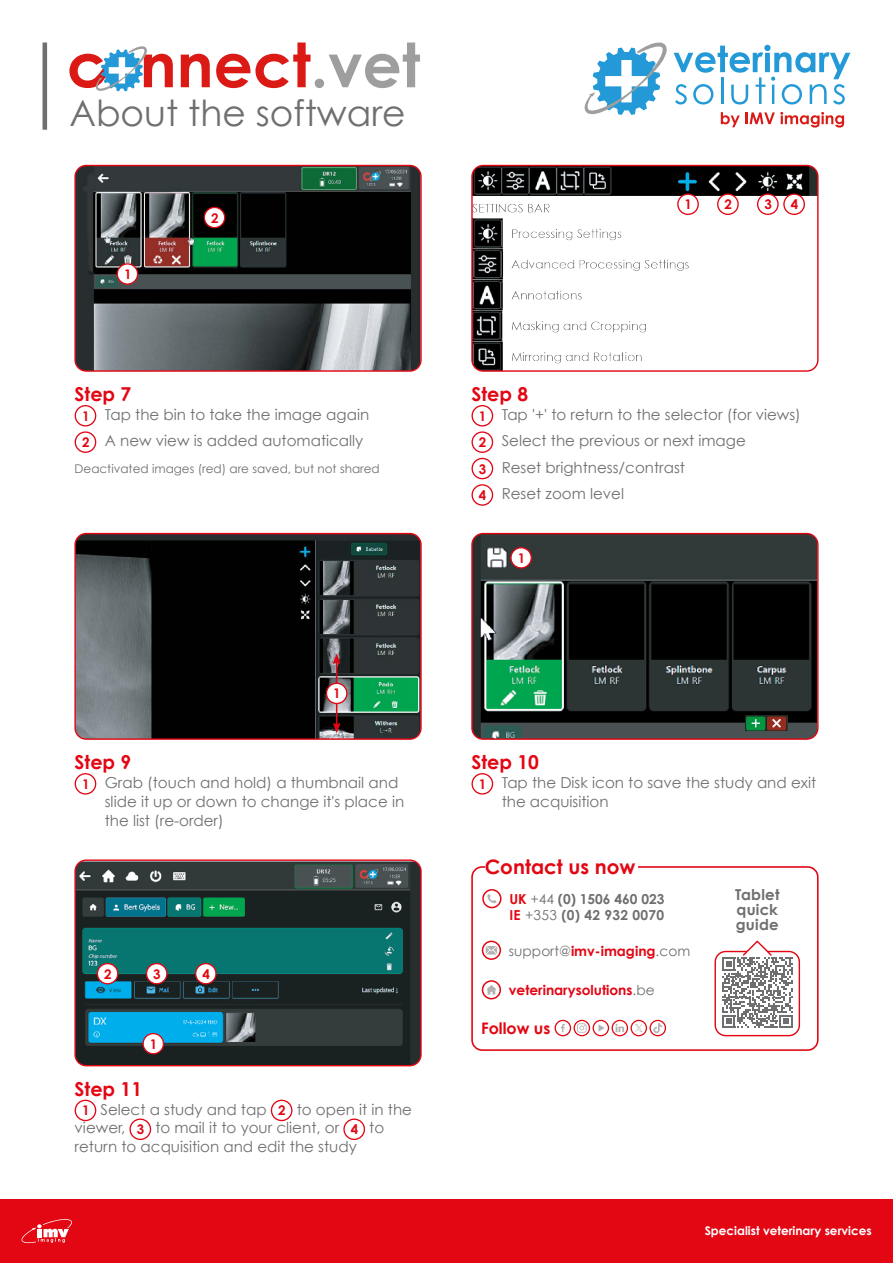
<style>
.page{position:relative;width:893px;height:1263px;background:#fff}
.page>*{position:absolute;margin:0;border:0;box-sizing:border-box;transform-origin:0 0}
.t1{font:36px "Century Gothic";color:#706f6f}
.t2{font:700 19.95px "Century Gothic";color:#e30613}
.t3{font:700 19.2px "Century Gothic";color:#e30613}
.t4{font:700 15.9px "Century Gothic";color:#e30613}
.t5{font:15.15px/18.9px "Century Gothic";color:#706f6f}
.t6{font:700 15px/15px "Century Gothic";letter-spacing:.015em;color:#706f6f;text-align:justify}
.t7{font:700 13.8px/16.5px "Century Gothic";color:#706f6f}
.t8{font:13.8px "Century Gothic";color:#706f6f}
.t9{font:700 13.8px "Century Gothic";color:#e30613}
.t10{font:700 13.35px "Century Gothic";color:#e30613}
.t11{font:12px "Century Gothic";color:#706f6f}
.t12{font:700 12px "Century Gothic";color:#fff}
.s1{font-weight:700;font-size:13.35px;color:#e30613}
.s2{color:#e30613}
.s3{font-weight:400}
.s4{font-weight:700;color:#e30613}
.s5{font-weight:400;color:#706f6f}
</style>
<div class="page">
<div style="left:0;top:1199px;width:893px;height:64px;background:#e30613"></div>
<svg style="left:21px;top:1219px;width:51px;height:24px"></svg>
<div style="left:471px;top:866px;width:348px;height:185px;border:2px solid #e30613;border-radius:10px"></div>
<svg style="left:721px;top:112px;width:19px;height:15px"></svg>
<svg style="left:746px;top:112px;width:98px;height:16px"></svg>
<svg style="left:674px;top:45px;width:176px;height:60px"></svg>
<svg style="left:584px;top:42px;width:83px;height:73px"></svg>
<hr style="left:43px;top:43px;width:4px;height:87px;background:#706f6f">
<svg style="left:181px;top:54px;width:29px;height:33px"></svg>
<svg style="left:216px;top:43px;width:204px;height:45px"></svg>
<svg style="left:69px;top:46px;width:104px;height:45px"></svg>
<div style="left:75px;top:1100px;width:21px;height:21px;border:1px solid #e30613;border-radius:50%"></div>
<div style="left:271px;top:1100px;width:21px;height:21px;border:1px solid #e30613;border-radius:50%"></div>
<div style="left:129px;top:1118px;width:22px;height:22px;border:1px solid #e30613;border-radius:50%"></div>
<div style="left:343px;top:1118px;width:22px;height:22px;border:1px solid #e30613;border-radius:50%"></div>
<img style="left:75px;top:861px;width:346px;height:205px">
<div style="left:74px;top:859px;width:348px;height:207px;border:1px solid #e30613;border-radius:11px"></div>
<div style="left:143px;top:1033px;width:20px;height:21px;background:#fff;border-radius:50%"></div>
<div style="left:142px;top:1033px;width:22px;height:21px;border:1px solid #e30613;border-radius:50%"></div>
<div style="left:97px;top:963px;width:21px;height:21px;background:#fff;border-radius:50%"></div>
<div style="left:97px;top:963px;width:21px;height:21px;border:1px solid #e30613;border-radius:50%"></div>
<div style="left:147px;top:963px;width:20px;height:21px;background:#fff;border-radius:50%"></div>
<div style="left:146px;top:963px;width:22px;height:21px;border:1px solid #e30613;border-radius:50%"></div>
<div style="left:196px;top:963px;width:20px;height:21px;background:#fff;border-radius:50%"></div>
<div style="left:195px;top:963px;width:22px;height:21px;border:1px solid #e30613;border-radius:50%"></div>
<div style="left:75px;top:405px;width:21px;height:21px;border:1px solid #e30613;border-radius:50%"></div>
<div style="left:75px;top:431px;width:21px;height:22px;border:1px solid #e30613;border-radius:50%"></div>
<img style="left:76px;top:165px;width:345px;height:205px">
<div style="left:74px;top:165px;width:348px;height:207px;border:1px solid #e30613;border-radius:11px"></div>
<div style="left:117px;top:264px;width:21px;height:20px;background:#fff;border-radius:50%"></div>
<div style="left:117px;top:263px;width:21px;height:22px;border:1px solid #e30613;border-radius:50%"></div>
<div style="left:204px;top:207px;width:21px;height:21px;background:#fff;border-radius:50%"></div>
<div style="left:204px;top:207px;width:21px;height:21px;border:1px solid #e30613;border-radius:50%"></div>
<img style="left:472px;top:165px;width:345px;height:205px">
<div style="left:471px;top:165px;width:348px;height:207px;border:1px solid #e30613;border-radius:11px"></div>
<div style="left:678px;top:194px;width:20px;height:20px;background:#fff;border-radius:50%"></div>
<div style="left:677px;top:193px;width:22px;height:22px;border:1px solid #e30613;border-radius:50%"></div>
<div style="left:758px;top:194px;width:20px;height:20px;background:#fff;border-radius:50%"></div>
<div style="left:757px;top:193px;width:22px;height:22px;border:1px solid #e30613;border-radius:50%"></div>
<div style="left:784px;top:194px;width:20px;height:20px;background:#fff;border-radius:50%"></div>
<div style="left:783px;top:193px;width:22px;height:22px;border:1px solid #e30613;border-radius:50%"></div>
<div style="left:718px;top:194px;width:20px;height:20px;background:#fff;border-radius:50%"></div>
<div style="left:717px;top:193px;width:22px;height:22px;border:1px solid #e30613;border-radius:50%"></div>
<div style="left:471px;top:405px;width:22px;height:21px;border:1px solid #e30613;border-radius:50%"></div>
<div style="left:471px;top:431px;width:22px;height:22px;border:1px solid #e30613;border-radius:50%"></div>
<div style="left:471px;top:458px;width:22px;height:21px;border:1px solid #e30613;border-radius:50%"></div>
<div style="left:471px;top:484px;width:22px;height:22px;border:1px solid #e30613;border-radius:50%"></div>
<img style="left:472px;top:534px;width:345px;height:204px">
<div style="left:471px;top:533px;width:348px;height:207px;border:1px solid #e30613;border-radius:11px"></div>
<div style="left:511px;top:548px;width:20px;height:20px;background:#fff;border-radius:50%"></div>
<div style="left:510px;top:547px;width:22px;height:22px;border:1px solid #e30613;border-radius:50%"></div>
<div style="left:471px;top:773px;width:22px;height:22px;border:1px solid #e30613;border-radius:50%"></div>
<img style="left:745px;top:715px;width:42px;height:16px">
<div style="left:75px;top:773px;width:21px;height:22px;border:1px solid #e30613;border-radius:50%"></div>
<img style="left:76px;top:534px;width:345px;height:204px">
<div style="left:74px;top:533px;width:348px;height:207px;border:1px solid #e30613;border-radius:11px"></div>
<hr style="left:336px;top:662px;width:1px;height:63px;background:#e30613">
<svg style="left:333px;top:653px;width:7px;height:11px"></svg>
<svg style="left:333px;top:723px;width:7px;height:10px"></svg>
<div style="left:326px;top:683px;width:21px;height:20px;background:#fff;border-radius:50%"></div>
<div style="left:326px;top:683px;width:21px;height:21px;border:1px solid #e30613;border-radius:50%"></div>
<svg style="left:482px;top:980px;width:19px;height:19px"></svg>
<svg style="left:482px;top:941px;width:19px;height:19px"></svg>
<svg style="left:482px;top:889px;width:19px;height:19px"></svg>
<svg style="left:555px;top:1020px;width:111px;height:16px"></svg>
<div style="left:485px;top:859px;width:152px;height:16px;background:#fff"></div>
<div style="left:714px;top:951px;width:86px;height:85px;border:1px solid #e30613;border-radius:11px"></div>
<svg style="left:722px;top:940px;width:71px;height:88px"></svg>
<h1 class="t1" style="left:69px;top:91px;width:337px">About the software</h1>
<p class="t10" style="left:124px;top:266px;width:9px">1</p>
<p class="t10" style="left:211px;top:209px;width:9px">2</p>
<p class="t3" style="left:75px;top:382px;width:58px">Step 7</p>
<p class="t5" style="left:82px;top:401px;width:289px;line-height:26.4px"><span class="s1">1</span> Tap the bin to take the image again<br><span class="s1">2</span> A new view is added automatically</p>
<p class="t11" style="left:75px;top:461px;width:307px">Deactivated images (red) are saved, but not shared</p>
<p class="t10" style="left:333px;top:685px;width:9px">1</p>
<p class="t3" style="left:75px;top:750px;width:58px">Step 9</p>
<p class="t5" style="left:105px;top:773px;width:301px;text-indent:-23px"><span class="s1">1</span> Grab (touch and hold) a thumbnail and slide it up or down to change it's place in the list (re-order)</p>
<p class="t10" style="left:104px;top:965px;width:9px">2</p>
<p class="t10" style="left:153px;top:965px;width:9px">3</p>
<p class="t10" style="left:202px;top:965px;width:9px">4</p>
<p class="t10" style="left:150px;top:1035px;width:9px">1</p>
<p class="t3" style="left:75px;top:1076px;width:69px">Step 11</p>
<p class="t5" style="left:75px;top:1099px;width:339px;text-indent:7px"><span class="s1">1</span> Select a study and tap <span class="s1">2</span> to open it in the viewer, <span class="s1">3</span> to mail it to your client, or <span class="s1">4</span> to return to acquisition and edit the study</p>
<p class="t10" style="left:685px;top:196px;width:9px">1</p>
<p class="t10" style="left:724px;top:196px;width:9px">2</p>
<p class="t10" style="left:764px;top:196px;width:9px">3</p>
<p class="t10" style="left:791px;top:196px;width:9px">4</p>
<p class="t3" style="left:471px;top:382px;width:58px">Step 8</p>
<p class="t5" style="left:479px;top:401px;width:323px;line-height:26.4px"><span class="s1">1</span> Tap '+' to return to the selector (for views)<br><span class="s1">2</span> Select the previous or next image<br><span class="s1">3</span> Reset brightness/contrast<br><span class="s1">4</span> Reset zoom level</p>
<p class="t10" style="left:518px;top:550px;width:9px">1</p>
<p class="t3" style="left:471px;top:750px;width:69px">Step 10</p>
<p class="t5" style="left:502px;top:773px;width:316px;text-indent:-23px"><span class="s1">1</span> Tap the Disk icon to save the study and exit the acquisition</p>
<h2 class="t2" style="left:485px;top:855px;width:152px">Contact us now</h2>
<p class="t7" style="left:509px;top:890px;width:157px"><span class="s2">UK</span> <span class="s3">+44</span> (0) 1506 460 023<br><span class="s2">IE</span> <span class="s3">+353</span> (0) 42 932 0070</p>
<p class="t8" style="left:509px;top:942px;width:183px">support@<span class="s4">imv-imaging</span>.com</p>
<p class="t9" style="left:509px;top:981px;width:147px">veterinarysolutions<span class="s5">.be</span></p>
<p class="t4" style="left:481px;top:1018px;width:71px">Follow us</p>
<p class="t6" style="left:735px;top:887px;width:46px">Tablet quick guide</p>
<p class="t12" style="left:705px;top:1223px;width:169px">Specialist veterinary services</p>
</div>
